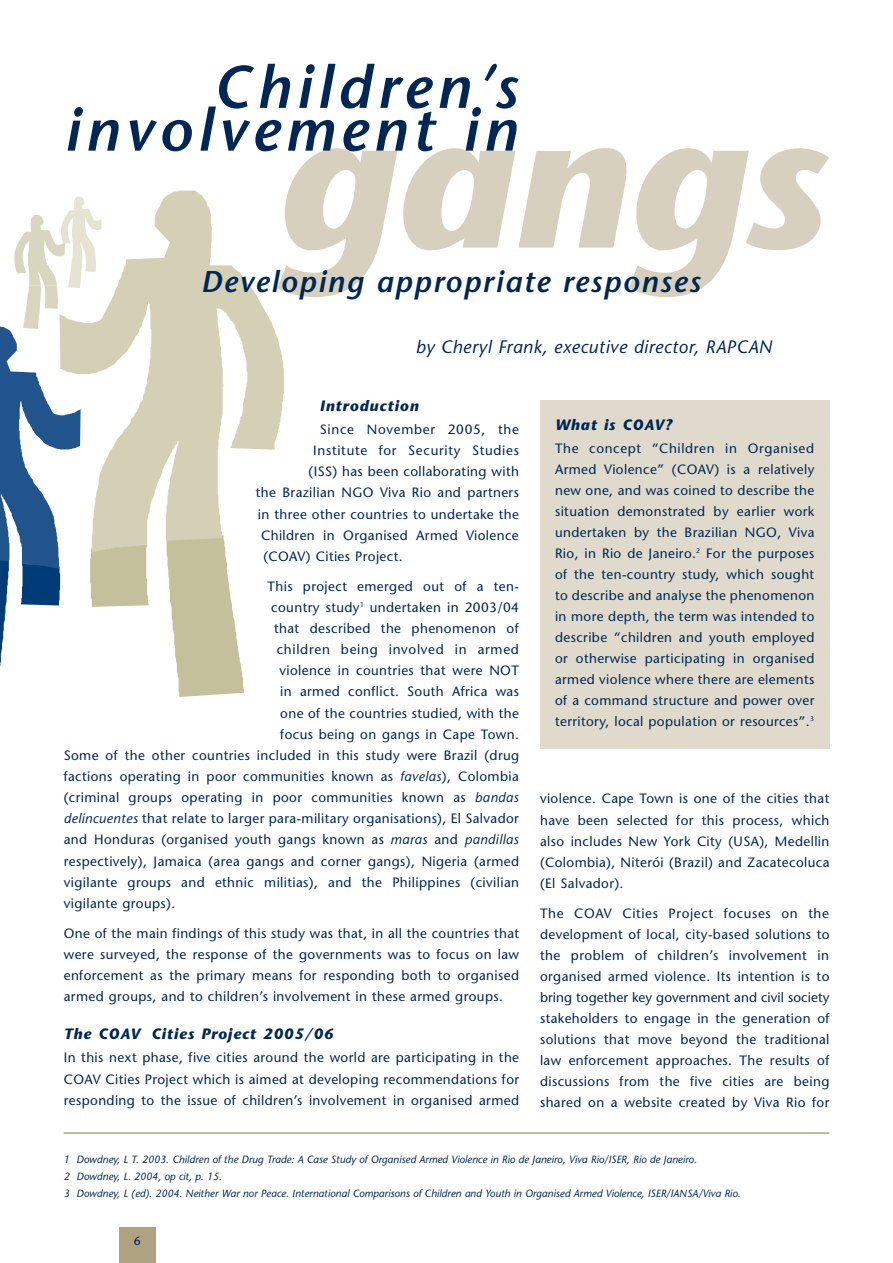
<style>
.page{position:relative;width:893px;height:1263px;background:#fff}
.page>*{position:absolute;margin:0;border:0;box-sizing:border-box;transform-origin:0 0}
.t1{font:italic 600 60px/42.8px "Stone Sans";letter-spacing:.085em;color:#002654;text-align:right}
.t2{font:italic 600 30px "Stone Sans";letter-spacing:.055em;color:#002654}
.t3{font:italic 18px "Stone Sans";letter-spacing:.03em;color:#002654}
.t4{font:italic 700 15px "Stone Sans";letter-spacing:.065em;color:#002654}
.t5{font:13.5px/21px "Stone Sans";letter-spacing:.03em;color:#002654;text-align:justify}
.t6{font:13.5px "Stone Sans";letter-spacing:.05em;color:#002654}
.t7{font:12px "Stone Sans";color:#002654}
.t8{font:italic 10.5px/16.8px "Stone Sans";color:#002654}
.s1{font-style:italic}
</style>
<div class="page">
<div style="left:120px;top:1227px;width:36px;height:36px;background:#afa280"></div>
<div style="left:540px;top:400px;width:289px;height:348px;background:#dfdacc"></div>
<svg style="left:167px;top:552px;width:77px;height:145px"></svg>
<svg style="left:149px;top:191px;width:135px;height:361px;fill:#d4d0b6"></svg>
<svg style="left:0;top:197px;width:149px;height:469px"></svg>
<svg style="left:277px;top:148px;width:552px;height:149px"></svg>
<hr style="left:64px;top:1132px;width:765px;height:2px;background:#afa280">
<h1 class="t1" style="left:64px;top:72px;width:455px">Children’s involvement in</h1>
<h2 class="t2" style="left:201px;top:270px;width:501px">Developing appropriate responses</h2>
<h3 class="t3" style="left:416px;top:340px;width:358px">by Cheryl Frank, executive director, RAPCAN</h3>
<p class="t4" style="left:320px;top:400px;width:100px">Introduction</p>
<p class="t6" style="left:320px;top:424px;width:201px">Since November 2005, the</p>
<p class="t6" style="left:313px;top:445px;width:207px">Institute for Security Studies</p>
<p class="t5" style="left:309px;top:463px;width:212px">(ISS) has been collaborating with</p>
<p class="t5" style="left:256px;top:484px;width:265px">the Brazilian NGO Viva Rio and partners</p>
<p class="t5" style="left:258px;top:505px;width:262px">in three other countries to undertake the</p>
<p class="t5" style="left:261px;top:526px;width:259px">Children in Organised Armed Violence</p>
<p class="t5" style="left:263px;top:547px;width:141px">(COAV) Cities Project.</p>
<p class="t5" style="left:268px;top:577px;width:253px">This project emerged out of a ten-</p>
<p class="t5" style="left:271px;top:598px;width:249px">country study<sup>1</sup> undertaken in 2003/04</p>
<p class="t5" style="left:274px;top:619px;width:246px">that described the phenomenon of</p>
<p class="t6" style="left:277px;top:644px;width:244px">children being involved in armed</p>
<p class="t5" style="left:280px;top:661px;width:241px">violence in countries that were NOT</p>
<p class="t5" style="left:280px;top:683px;width:240px">in armed conflict. South Africa was</p>
<p class="t5" style="left:280px;top:704px;width:240px">one of the countries studied, with the</p>
<p class="t5" style="left:280px;top:725px;width:240px">focus being on gangs in Cape Town.</p>
<p class="t5" style="left:64px;top:746px;width:457px">Some of the other countries included in this study were Brazil (drug</p>
<p class="t5" style="left:64px;top:767px;width:457px">factions operating in poor communities known as <span class="s1">favelas</span>), Colombia</p>
<p class="t5" style="left:64px;top:788px;width:456px">(criminal groups operating in poor communities known as <span class="s1">bandas</span></p>
<p class="t5" style="left:64px;top:809px;width:457px"><span class="s1">delincuentes</span> that relate to larger para-military organisations), El Salvador</p>
<p class="t5" style="left:64px;top:831px;width:457px">and Honduras (organised youth gangs known as <span class="s1">maras</span> and <span class="s1">pandillas</span></p>
<p class="t5" style="left:64px;top:852px;width:457px">respectively), Jamaica (area gangs and corner gangs), Nigeria (armed</p>
<p class="t5" style="left:64px;top:873px;width:457px">vigilante groups and ethnic militias), and the Philippines (civilian</p>
<p class="t5" style="left:64px;top:894px;width:113px">vigilante groups).</p>
<p class="t5" style="left:64px;top:924px;width:457px">One of the main findings of this study was that, in all the countries that were surveyed, the response of the governments was to focus on law enforcement as the primary means for responding both to organised armed groups, and to children’s involvement in these armed groups.</p>
<p class="t4" style="left:64px;top:1028px;width:271px">The COAV Cities Project 2005/06</p>
<p class="t5" style="left:64px;top:1048px;width:457px">In this next phase, five cities around the world are participating in the COAV Cities Project which is aimed at developing recommendations for responding to the issue of children’s involvement in organised armed</p>
<p class="t4" style="left:555px;top:419px;width:119px">What is COAV?</p>
<p class="t5" style="left:555px;top:439px;width:261px">The concept “Children in Organised Armed Violence” (COAV) is a relatively new one, and was coined to describe the situation demonstrated by earlier work undertaken by the Brazilian NGO, Viva Rio, in Rio de Janeiro.<sup>2</sup> For the purposes of the ten-country study, which sought to describe and analyse the phenomenon in more depth, the term was intended to describe “children and youth employed or otherwise participating in organised armed violence where there are elements of a command structure and power over territory, local population or resources”.<sup>3</sup></p>
<p class="t5" style="left:540px;top:789px;width:291px">violence. Cape Town is one of the cities that have been selected for this process, which also includes New York City (USA), Medellin (Colombia), Niterói (Brazil) and Zacatecoluca (El Salvador).</p>
<p class="t5" style="left:540px;top:904px;width:291px">The COAV Cities Project focuses on the development of local, city-based solutions to the problem of children’s involvement in organised armed violence. Its intention is to bring together key government and civil society stakeholders to engage in the generation of solutions that move beyond the traditional law enforcement approaches. The results of discussions from the five cities are being shared on a website created by Viva Rio for</p>
<p class="t8" style="left:64px;top:1152px;width:678px">1 Dowdney, L T. 2003. Children of the Drug Trade: A Case Study of Organised Armed Violence in Rio de Janeiro, Viva Rio/ISER, Rio de Janeiro.<br>2 Dowdney, L. 2004, op cit, p. 15.<br>3 Dowdney, L (ed). 2004. Neither War nor Peace. International Comparisons of Children and Youth in Organised Armed Violence, ISER/IANSA/Viva Rio.</p>
<p class="t7" style="left:134px;top:1236px;width:8px">6</p>
</div>
